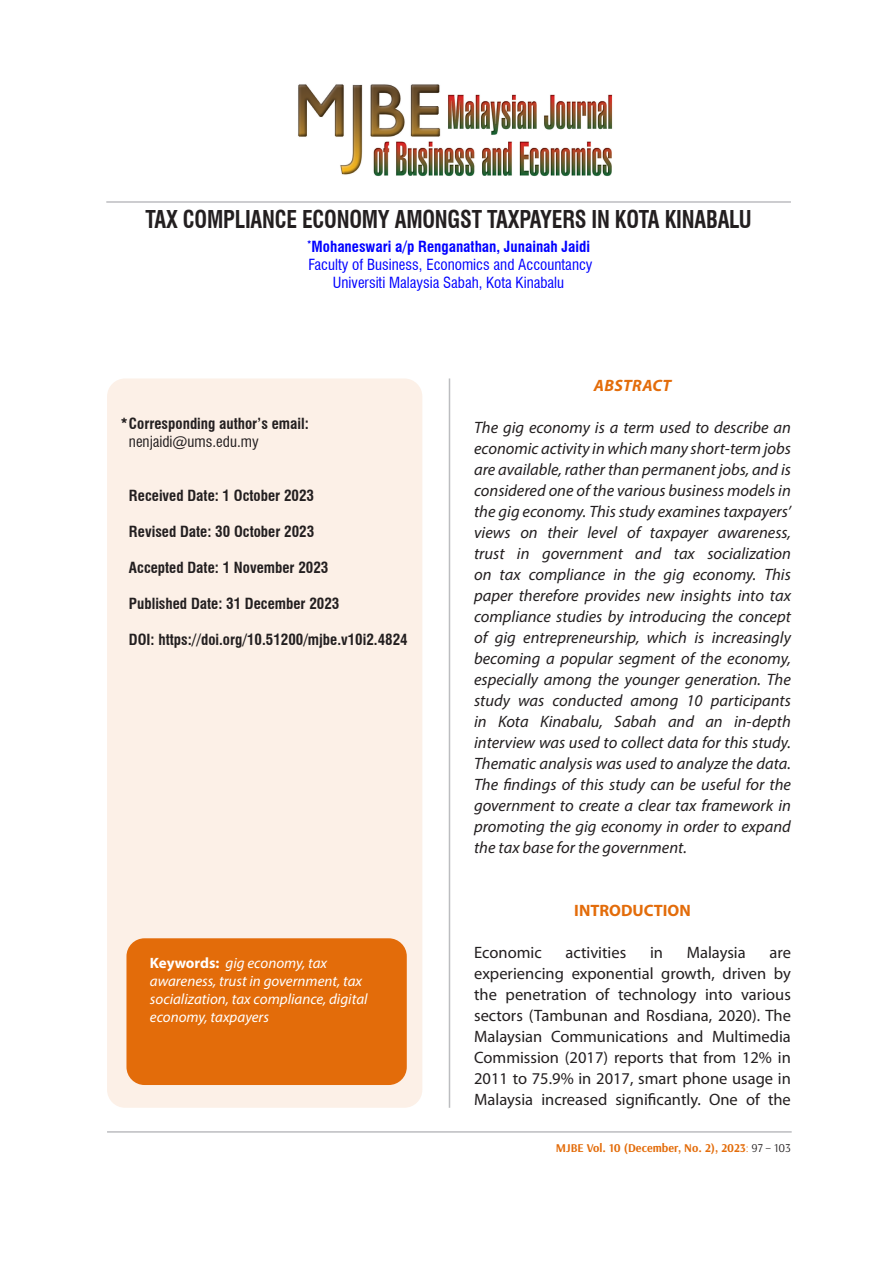
<style>
.page{position:relative;width:893px;height:1263px;background:#fff}
.page>*{position:absolute;margin:0;border:0;box-sizing:border-box;transform-origin:0 0}
.t1{font:700 condensed 24px "Swiss 721 BT";letter-spacing:-.01em;color:#231f20;scale:.9 1}
.t2{font:italic 16.5px/21px "Myriad Pro";color:#231f20;text-align:justify}
.t3{font:16.5px/21px "Myriad Pro";color:#231f20;text-align:justify}
.No_Spacing{font:700 16.5px "Myriad Pro";color:#e36c0a}
.Heading_3{font:italic 700 16.5px "Myriad Pro";letter-spacing:.02em;color:#e36c0a}
.t4{font:700 condensed 15px "Swiss 721 BT";color:#231f20}
.t5{font:italic 15px/18px "Myriad Pro";color:#fff}
.t6{font:condensed 15px "Swiss 721 BT";color:#00f}
.t7{font:700 condensed 15px "Swiss 721 BT";color:#00f}
.t8{font:condensed 15px "Swiss 721 BT";color:#231f20}
.t9{font:700 12px "Arsenal";color:#e36c0a}
.s1{font-weight:700;font-style:normal}
.s2{font-weight:400}
.s3{font-weight:400;color:#231f20}
</style>
<div class="page">
<hr style="left:106px;top:201px;width:685px;height:2px;background:#bcbdc0">
<hr style="left:107px;top:1131px;width:685px;height:2px;background:#bcbdc0">
<div style="left:107px;top:378px;width:315px;height:730px;background:#fcf0e7;border-radius:18px"></div>
<div style="left:126px;top:938px;width:281px;height:147px;background:#e36c0a;border-radius:18px"></div>
<hr style="left:449px;top:378px;width:1px;height:730px;background:#bcbdc0">
<img style="left:298px;top:84px;width:315px;height:93px">
<p class="t1" style="left:146px;top:205px;width:675px">TAX COMPLIANCE ECONOMY AMONGST TAXPAYERS IN KOTA KINABALU</p>
<p class="t7" style="left:307px;top:237px;width:284px"><sup>*</sup>Mohaneswari a/p Renganathan, Junainah Jaidi</p>
<p class="t6" style="left:308px;top:255px;width:286px">Faculty of Business, Economics and Accountancy</p>
<p class="t6" style="left:333px;top:273px;width:233px">Universiti Malaysia Sabah, Kota Kinabalu</p>
<p class="t4" style="left:120px;top:414px;width:190px">*Corresponding author’s email:</p>
<p class="t8" style="left:129px;top:432px;width:131px">nenjaidi@ums.edu.my</p>
<p class="t4" style="left:129px;top:486px;width:187px">Received Date: 1 October 2023</p>
<p class="t4" style="left:129px;top:522px;width:187px">Revised Date: 30 October 2023</p>
<p class="t4" style="left:129px;top:558px;width:201px">Accepted Date: 1 November 2023</p>
<p class="t4" style="left:129px;top:594px;width:212px">Published Date: 31 December 2023</p>
<p class="t4" style="left:129px;top:630px;width:280px">DOI: https://doi.org/10.51200/mjbe.v10i2.4824</p>
<p class="t5" style="left:150px;top:954px;width:219px"><span class="s1">Keywords:</span> gig economy, tax awareness, trust in government, tax socialization, tax compliance, digital economy, taxpayers</p>
<p class="Heading_3" style="left:594px;top:375px;width:79px">ABSTRACT</p>
<p class="t2" style="left:474px;top:417px;width:318px">The gig economy is a term used to describe an economic activity in which many short-term jobs are available, rather than permanent jobs, and is considered one of the various business models in the gig economy. This study examines taxpayers’ views on their level of taxpayer awareness, trust in government and tax socialization on tax compliance in the gig economy. This paper therefore provides new insights into tax compliance studies by introducing the concept of gig entrepreneurship, which is increasingly becoming a popular segment of the economy, especially among the younger generation. The study was conducted among 10 participants in Kota Kinabalu, Sabah and an in-depth interview was used to collect data for this study.<br>Thematic analysis was used to analyze the data.<br>The findings of this study can be useful for the government to create a clear tax framework in promoting the gig economy in order to expand the tax base for the government.</p>
<p class="No_Spacing" style="left:574px;top:899px;width:118px">INTRODUCTION</p>
<p class="t3" style="left:474px;top:942px;width:69px">Economic</p>
<p class="t3" style="left:565px;top:942px;width:62px">activities</p>
<p class="t3" style="left:650px;top:942px;width:15px">in</p>
<p class="t3" style="left:687px;top:942px;width:61px">Malaysia</p>
<p class="t3" style="left:474px;top:942px;width:318px;text-indent:295px">are experiencing exponential growth, driven by the penetration of technology into various sectors (Tambunan and Rosdiana, 2020). The Malaysian Communications and Multimedia Commission (2017) reports that from 12% in 2011 to 75.9% in 2017, smart phone usage in Malaysia increased significantly. One of the</p>
<p class="t9" style="left:556px;top:1141px;width:237px">MJBE Vol. 10 (December, No. 2), 2023<span class="s2">:</span> <span class="s3">97 – 103</span></p>
</div>
